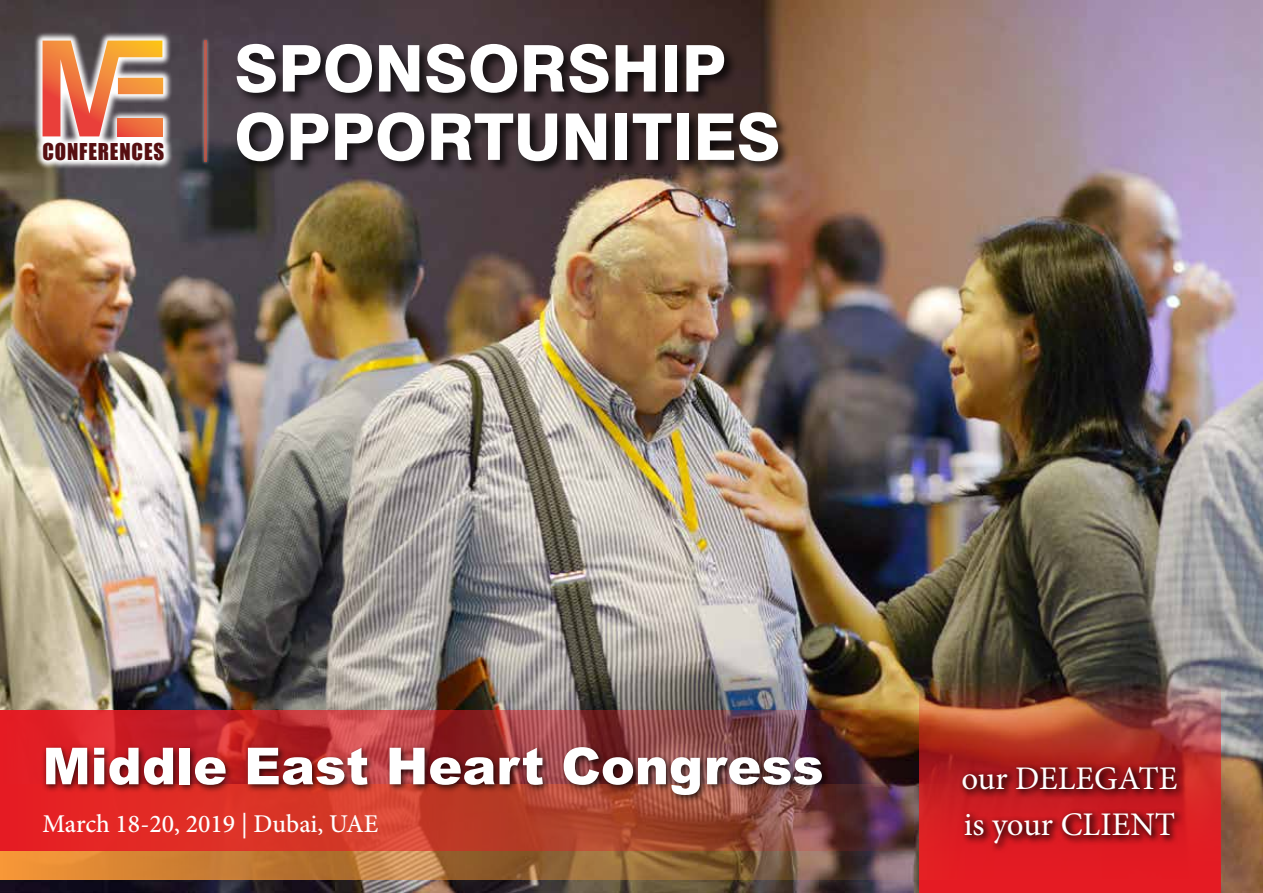
<style>
.page{position:relative;width:1263px;height:893px;background:#fff}
.page>*{position:absolute;margin:0;border:0;box-sizing:border-box;transform-origin:0 0}
.t1{font:800 64.5px "Swiss 721 BT";color:#fff}
.t2{font:900 51px "Arial";color:#fff}
.t3{font:33px/45.6px "Minion Pro";color:#fff}
.t4{font:500 25.65px "Minion Pro";color:#fff}
.t5{font:21.45px "Impact";letter-spacing:.04em;color:#560f11}
</style>
<div class="page">
<img style="left:0;top:0;width:1263px;height:893px">
<div style="left:235px;top:42px;width:557px;height:133px;background:#000;opacity:.75"></div>
<svg style="left:33px;top:31px;width:140px;height:139px"></svg>
<svg style="left:118px;top:136px;width:44px;height:1px"></svg>
<svg style="left:43px;top:41px;width:120px;height:95px;background:#cf8564"></svg>
<img style="left:918px;top:680px;width:302px;height:213px">
<div style="left:958px;top:762px;width:229px;height:92px;background:#000;opacity:.75"></div>
<div style="left:958px;top:763px;width:227px;height:89px;background:#000;opacity:.75"></div>
<svg style="left:0;top:850px;width:966px;height:29px;background:#ac6c3a"></svg>
<img style="left:0;top:710px;width:966px;height:140px">
<div style="left:201px;top:37px;width:9px;height:128px;background:#fff;opacity:.75"></div>
<hr style="left:205px;top:41px;width:2px;height:121px;background:#bb594e">
<div style="left:42px;top:744px;width:789px;height:60px;background:#000;opacity:.75"></div>
<p class="t5" style="left:43px;top:134px;width:123px">CONFERENCES</p>
<h1 class="t1" style="left:234px;top:29px;width:493px">SPONSORSHIP</h1>
<h1 class="t1" style="left:234px;top:98px;width:548px">OPPORTUNITIES</h1>
<h2 class="t2" style="left:43px;top:734px;width:783px">Middle East Heart Congress</h2>
<p class="t4" style="left:43px;top:806px;width:337px">March 18-20, 2019 | Dubai, UAE</p>
<p class="t3" style="left:961px;top:756px;width:218px">our DELEGATE is your CLIENT</p>
</div>
